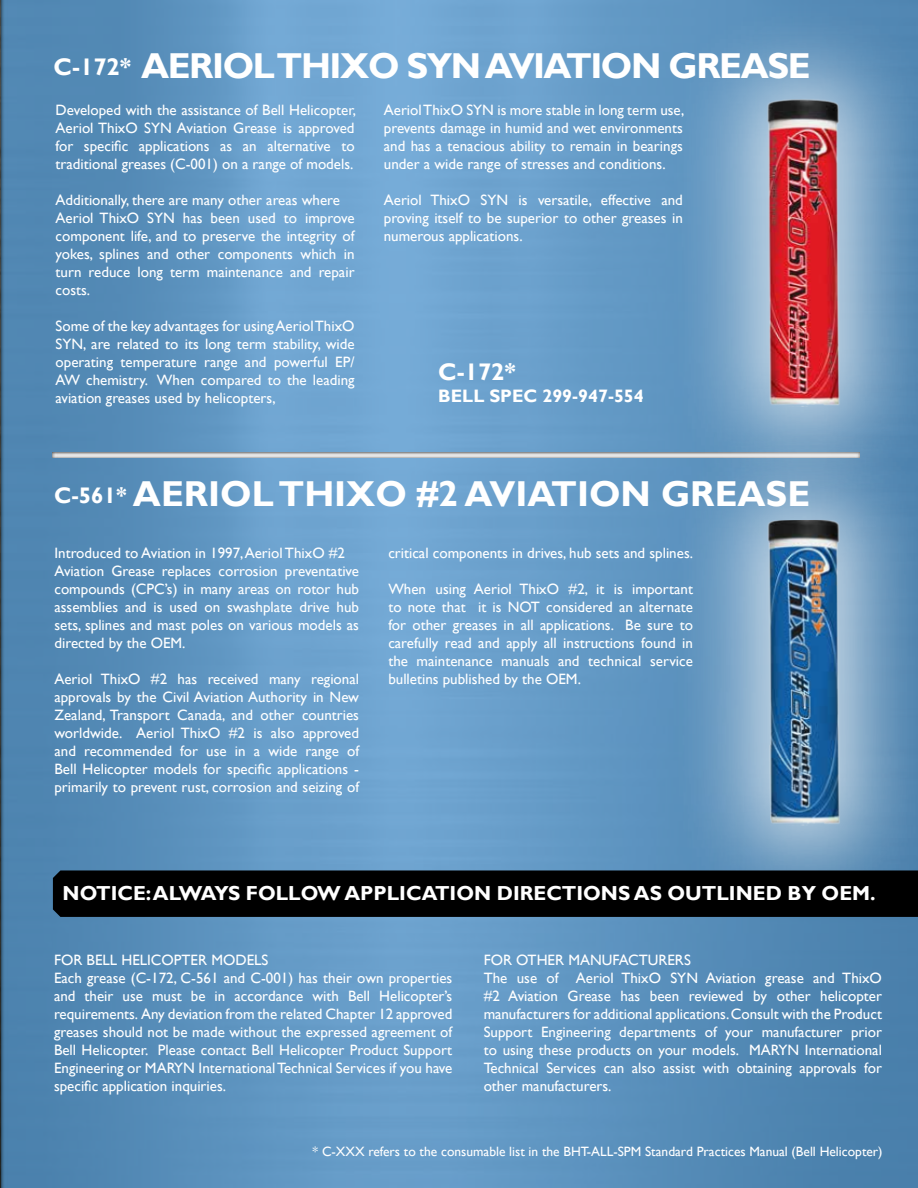
<style>
.page{position:relative;width:918px;height:1188px;background:#fff}
.page>*{position:absolute;margin:0;border:0;box-sizing:border-box;transform-origin:0 0}
.t1{font:700 36px "Gill Sans";letter-spacing:-.04em;color:#fff}
.t2{font:700 36px "Gill Sans";color:#fff}
.t3{font:700 24px "Gill Sans";color:#fff}
.t4{font:700 20.25px "Gill Sans";color:#fff}
.t5{font:700 18px "Gill Sans";color:#fff}
.t6{font:15px/18px "Gill Sans";color:#fff;text-align:justify}
.t7{font:13.5px "Gill Sans";color:#fff}
.s1{font-size:24px}
.s2{font-size:22.5px}
</style>
<div class="page">
<div style="left:0;top:0;width:918px;height:1188px;background:#000;opacity:.75"></div>
<div style="left:51px;top:451px;width:810px;height:9px;background:#000;opacity:.75"></div>
<svg style="left:665px;top:510px;width:253px;height:419px;background:#6394bd"></svg>
<img style="left:728px;top:519px;width:154px;height:309px">
<svg style="left:665px;top:0;width:253px;height:510px;background:#6797bf"></svg>
<img style="left:727px;top:94px;width:155px;height:315px">
<div style="left:53px;top:870px;width:865px;height:47px;background:#000"></div>
<h1 class="t1" style="left:54px;top:44px;width:758px"><span class="s1">C-172*</span> AERIOL THIXO SYN AVIATION GREASE</h1>
<p class="t6" style="left:56px;top:102px;width:302px">Developed with the assistance of Bell Helicopter, Aeriol ThixO SYN Aviation Grease is approved for specific applications as an alternative to traditional greases (C-001) on a range of models.</p>
<p class="t6" style="left:56px;top:192px;width:301px;text-align:left">Additionally, there are many other areas where Aeriol ThixO SYN has been used to improve component life, and to preserve the integrity of yokes, splines and other components which in turn reduce long term maintenance and repair costs.</p>
<p class="t6" style="left:56px;top:318px;width:301px">Some of the key advantages for using Aeriol ThixO SYN, are related to its long term stability, wide operating temperature range and powerful EP/ AW chemistry. When compared to the leading aviation greases used by helicopters,</p>
<p class="t6" style="left:384px;top:102px;width:302px">Aeriol ThixO SYN is more stable in long term use, prevents damage in humid and wet environments and has a tenacious ability to remain in bearings under a wide range of stresses and conditions.</p>
<p class="t6" style="left:384px;top:192px;width:301px">Aeriol ThixO SYN is versatile, effective and proving itself to be superior to other greases in numerous applications.</p>
<h2 class="t3" style="left:438px;top:358px;width:79px">C-172*</h2>
<p class="t5" style="left:438px;top:385px;width:207px">BELL SPEC 299-947-554</p>
<h1 class="t2" style="left:54px;top:473px;width:758px"><span class="s2">C-561*</span> AERIOL THIXO #2 AVIATION GREASE</h1>
<p class="t6" style="left:54px;top:544px;width:306px;text-align:left">Introduced to Aviation in 1997, Aeriol ThixO #2<br>Aviation Grease replaces corrosion preventative compounds (CPC’s) in many areas on rotor hub assemblies and is used on swashplate drive hub sets, splines and mast poles on various models as directed by the OEM.</p>
<p class="t6" style="left:54px;top:670px;width:306px">Aeriol ThixO #2 has received many regional approvals by the Civil Aviation Authority in New Zealand, Transport Canada, and other countries worldwide. Aeriol ThixO #2 is also approved and recommended for use in a wide range of Bell Helicopter models for specific applications - primarily to prevent rust, corrosion and seizing of</p>
<p class="t6" style="left:388px;top:544px;width:306px">critical components in drives, hub sets and splines.</p>
<p class="t6" style="left:388px;top:580px;width:306px">When using Aeriol ThixO #2, it is important to note that it is NOT considered an alternate for other greases in all applications. Be sure to carefully read and apply all instructions found in the maintenance manuals and technical service bulletins published by the OEM.</p>
<h3 class="t4" style="left:63px;top:881px;width:814px">NOTICE: ALWAYS FOLLOW APPLICATION DIRECTIONS AS OUTLINED BY OEM.</h3>
<p class="t6" style="left:54px;top:952px;width:400px;text-align:left">FOR BELL HELICOPTER MODELS<br>Each grease (C-172, C-561 and C-001) has their own properties and their use must be in accordance with Bell Helicopter’s requirements. Any deviation from the related Chapter 12 approved greases should not be made without the expressed agreement of Bell Helicopter. Please contact Bell Helicopter Product Support Engineering or MARYN International Technical Services if you have specific application inquiries.</p>
<p class="t6" style="left:484px;top:952px;width:400px;text-align:left">FOR OTHER MANUFACTURERS<br>The use of Aeriol ThixO SYN Aviation grease and ThixO #2 Aviation Grease has been reviewed by other helicopter manufacturers for additional applications. Consult with the Product Support Engineering departments of your manufacturer prior to using these products on your models. MARYN International Technical Services can also assist with obtaining approvals for other manufacturers.</p>
<p class="t7" style="left:313px;top:1143px;width:572px">* C-XXX refers to the consumable list in the BHT-ALL-SPM Standard Practices Manual (Bell Helicopter)</p>
</div>
